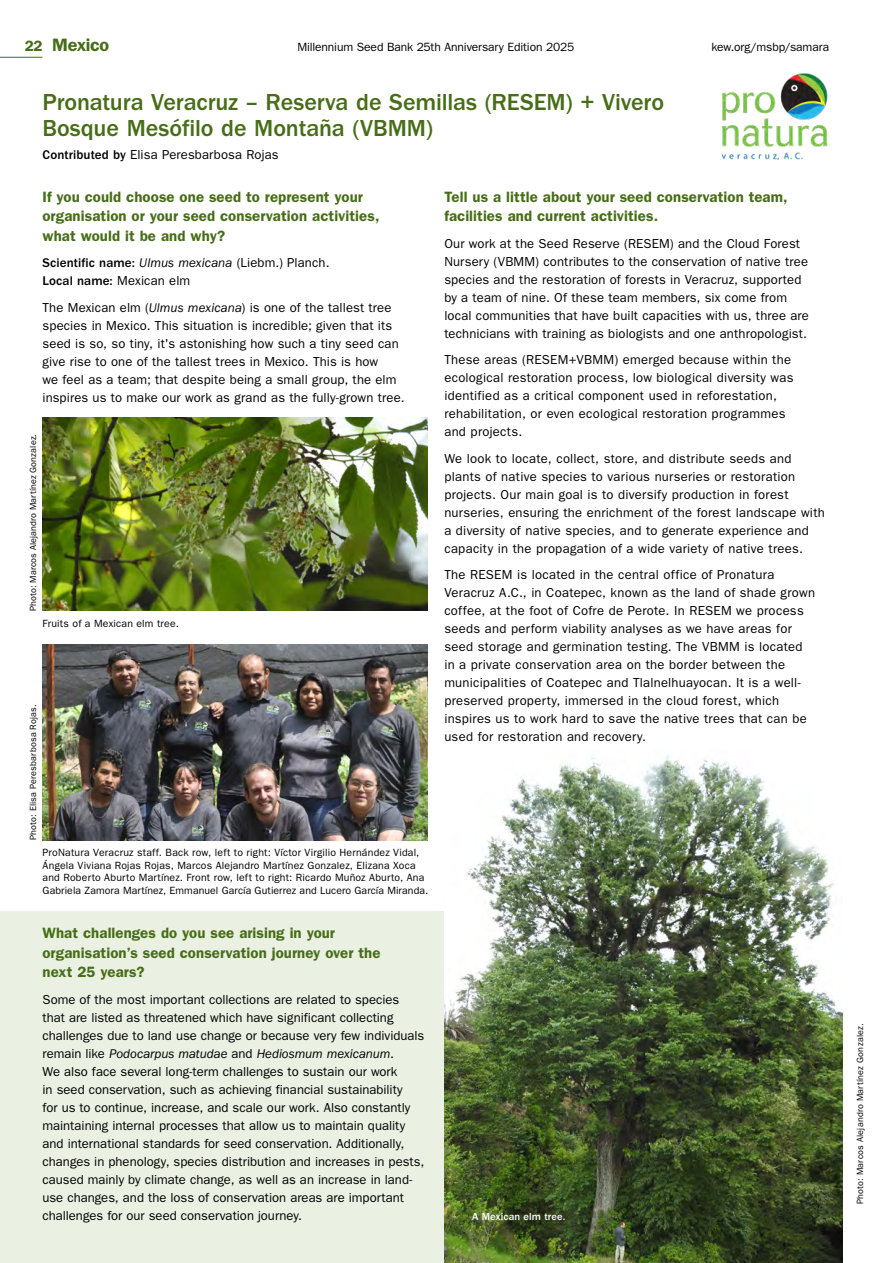
<style>
.page{position:relative;width:893px;height:1263px;background:#fff}
.page>*{position:absolute;margin:0;border:0;box-sizing:border-box;transform-origin:0 0}
.Org_heading_AMERICAS{font:500 24px/26.4px "ITC Franklin Gothic Std";letter-spacing:-.005em;color:#476d18}
.t1{font:600 18px "ITC Franklin Gothic Std";letter-spacing:-.025em;color:#476d18}
.Org_sub_heading_AMERICAS{font:600 15px/19.5px "ITC Franklin Gothic Std";letter-spacing:.005em;color:#476d18}
.Org_body_text{font:13.05px/18px "ITC Franklin Gothic Std";letter-spacing:.015em;color:#000}
.Org_body_text-2{font:500 13.05px "ITC Franklin Gothic Std";letter-spacing:.01em;color:#000}
.t2{font:12px "ITC Franklin Gothic Std";letter-spacing:-.01em;color:#000}
.Org_photo_description{font:10.5px/12.6px "ITC Franklin Gothic Std";letter-spacing:.015em;color:#000}
.Org_photo_description-2{font:500 10.5px "ITC Franklin Gothic Std";letter-spacing:.015em;color:#fff}
.photo_credit{font:9px "ITC Franklin Gothic Std";letter-spacing:.02em;color:#000}
.s1{font-size:15px}
.s2{font-weight:500}
.s3{font-weight:400;font-style:italic}
.s4{font-weight:400}
.s5{font-style:italic}
</style>
<div class="page">
<div style="left:0;top:911px;width:444px;height:352px;background:#eaf0e2"></div>
<img style="left:721px;top:73px;width:107px;height:87px">
<img style="left:444px;top:755px;width:398px;height:508px">
<img style="left:43px;top:418px;width:384px;height:193px">
<img style="left:43px;top:644px;width:384px;height:196px">
<hr style="left:0;top:57px;width:43px;height:1px;background:#476d18">
<h2 class="t1" style="left:25px;top:34px;width:86px"><span class="s1">22</span> Mexico</h2>
<p class="t2" style="left:297px;top:40px;width:279px">Millennium Seed Bank 25th Anniversary Edition 2025</p>
<p class="t2" style="left:711px;top:40px;width:119px">kew.org/msbp/samara</p>
<p class="Org_heading_AMERICAS" style="left:43px;top:89px;width:623px">Pronatura Veracruz – Reserva de Semillas (RESEM) + Vivero<br>Bosque Mesófilo de Montaña (VBMM)</p>
<p class="Org_body_text" style="left:43px;top:145px;width:238px"><span class="s2">Contributed by</span> Elisa Peresbarbosa Rojas</p>
<p class="Org_sub_heading_AMERICAS" style="left:43px;top:187px;width:338px">If you could choose one seed to represent your organisation or your seed conservation activities, what would it be and why?</p>
<p class="Org_body_text-2" style="left:43px;top:256px;width:289px">Scientific name: <span class="s3">Ulmus mexicana</span> <span class="s4">(Liebm.) Planch.</span></p>
<p class="Org_body_text-2" style="left:43px;top:274px;width:149px">Local name: <span class="s4">Mexican elm</span></p>
<p class="Org_body_text" style="left:43px;top:298px;width:364px">The Mexican elm (<span class="s5">Ulmus mexicana</span>) is one of the tallest tree species in Mexico. This situation is incredible; given that its seed is so, so tiny, it's astonishing how such a tiny seed can give rise to one of the tallest trees in Mexico. This is how<br>we feel as a team; that despite being a small group, the elm inspires us to make our work as grand as the fully-grown tree.</p>
<p class="photo_credit" style="left:28px;top:611px;width:178px;rotate:-90deg">Photo: Marcos Alejandro Martínez Gonzalez.</p>
<p class="Org_photo_description" style="left:43px;top:617px;width:138px">Fruits of a Mexican elm tree.</p>
<p class="photo_credit" style="left:28px;top:840px;width:138px;rotate:-90deg">Photo: Elisa Peresbarbosa Rojas.</p>
<p class="Org_photo_description" style="left:43px;top:846px;width:387px">ProNatura Veracruz staff. Back row, left to right: Víctor Virgilio Hernández Vidal, Ángela Viviana Rojas Rojas, Marcos Alejandro Martínez Gonzalez, Elizana Xoca and Roberto Aburto Martínez. Front row, left to right: Ricardo Muñoz Aburto, Ana Gabriela Zamora Martínez, Emmanuel García Gutierrez and Lucero García Miranda.</p>
<p class="Org_sub_heading_AMERICAS" style="left:43px;top:923px;width:339px">What challenges do you see arising in your organisation’s seed conservation journey over the next 25 years?</p>
<p class="Org_body_text" style="left:43px;top:990px;width:383px">Some of the most important collections are related to species that are listed as threatened which have significant collecting challenges due to land use change or because very few individuals remain like <span class="s5">Podocarpus matudae</span> and <span class="s5">Hediosmum mexicanum</span>.<br>We also face several long-term challenges to sustain our work<br>in seed conservation, such as achieving financial sustainability<br>for us to continue, increase, and scale our work. Also constantly maintaining internal processes that allow us to maintain quality and international standards for seed conservation. Additionally, changes in phenology, species distribution and increases in pests, caused mainly by climate change, as well as an increase in land&shy;use changes, and the loss of conservation areas are important challenges for our seed conservation journey.</p>
<p class="Org_sub_heading_AMERICAS" style="left:444px;top:187px;width:345px">Tell us a little about your seed conservation team, facilities and current activities.</p>
<p class="Org_body_text" style="left:444px;top:234px;width:366px">Our work at the Seed Reserve (RESEM) and the Cloud Forest Nursery (VBMM) contributes to the conservation of native tree species and the restoration of forests in Veracruz, supported by a team of nine. Of these team members, six come from local communities that have built capacities with us, three are technicians with training as biologists and one anthropologist.</p>
<p class="Org_body_text" style="left:444px;top:351px;width:351px">These areas (RESEM+VBMM) emerged because within the ecological restoration process, low biological diversity was identified as a critical component used in reforestation, rehabilitation, or even ecological restoration programmes and projects.</p>
<p class="Org_body_text" style="left:444px;top:449px;width:382px">We look to locate, collect, store, and distribute seeds and plants of native species to various nurseries or restoration projects. Our main goal is to diversify production in forest nurseries, ensuring the enrichment of the forest landscape with a diversity of native species, and to generate experience and capacity in the propagation of a wide variety of native trees.</p>
<p class="Org_body_text" style="left:444px;top:566px;width:372px">The RESEM is located in the central office of Pronatura Veracruz A.C., in Coatepec, known as the land of shade grown coffee, at the foot of Cofre de Perote. In RESEM we process seeds and perform viability analyses as we have areas for seed storage and germination testing. The VBMM is located in a private conservation area on the border between the municipalities of Coatepec and Tlalnelhuayocan. It is a well&shy;preserved property, immersed in the cloud forest, which inspires us to work hard to save the native trees that can be used for restoration and recovery.</p>
<p class="Org_photo_description-2" style="left:472px;top:1210px;width:95px">A Mexican elm tree.</p>
<p class="photo_credit" style="left:855px;top:1204px;width:182px;rotate:-90deg">Photo: Marcos Alejandro Martínez Gonzalez.</p>
</div>
